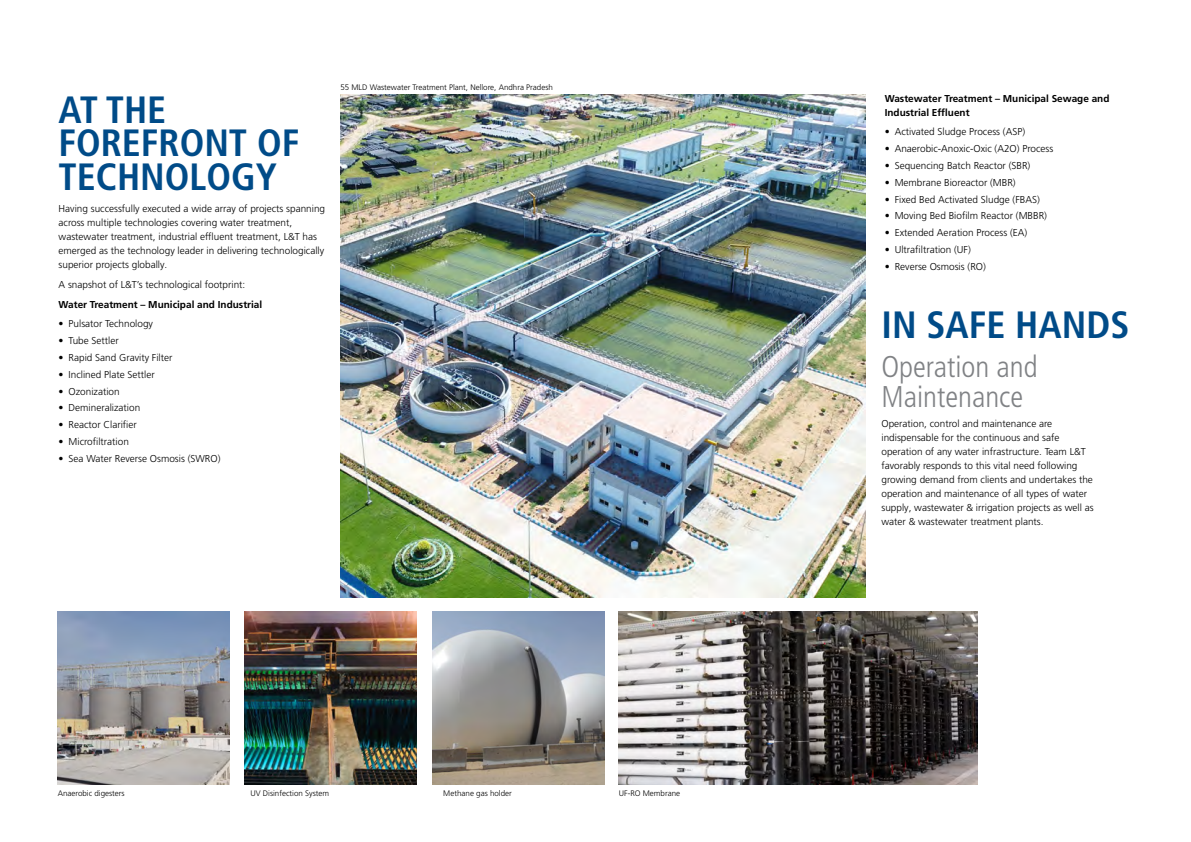
<style>
.page{position:relative;width:1191px;height:842px;background:#fff}
.page>*{position:absolute;margin:0;border:0;box-sizing:border-box;transform-origin:0 0}
.t1{font:700 condensed 38px/33.6px "Frutiger LT Pro";color:#004b88}
.t2{font:300 condensed 30px/30px "Frutiger LT Pro";color:#808285}
.t3{font:300 10px/14px "Frutiger LT Pro";color:#000}
.t4{font:700 10px/14px "Frutiger LT Pro";color:#000}
.t5{font:300 8px "Frutiger LT Pro";color:#000}
</style>
<div class="page">
<img style="left:58px;top:612px;width:172px;height:172px">
<img style="left:245px;top:612px;width:172px;height:172px">
<img style="left:432px;top:612px;width:172px;height:172px">
<img style="left:340px;top:94px;width:525px;height:503px">
<img style="left:619px;top:612px;width:358px;height:172px">
<h1 class="t1" style="left:59px;top:93px;width:242px">AT THE<br>FOREFRONT OF<br>TECHNOLOGY</h1>
<p class="t3" style="left:59px;top:202px;width:268px">Having successfully executed a wide array of projects spanning across multiple technologies covering water treatment, wastewater treatment, industrial effluent treatment, L&amp;T has emerged as the technology leader in delivering technologically superior projects globally.</p>
<p class="t3" style="left:59px;top:277px;width:188px">A snapshot of L&amp;T’s technological footprint:</p>
<p class="t4" style="left:59px;top:297px;width:205px">Water Treatment – Municipal and Industrial</p>
<p class="t3" style="left:59px;top:317px;width:96px">• Pulsator Technology</p>
<p class="t3" style="left:59px;top:334px;width:62px">• Tube Settler</p>
<p class="t3" style="left:59px;top:350px;width:115px">• Rapid Sand Gravity Filter</p>
<p class="t3" style="left:59px;top:367px;width:98px">• Inclined Plate Settler</p>
<p class="t3" style="left:59px;top:384px;width:63px">• Ozonization</p>
<p class="t3" style="left:59px;top:401px;width:83px">• Demineralization</p>
<p class="t3" style="left:59px;top:418px;width:80px">• Reactor Clarifier</p>
<p class="t3" style="left:59px;top:435px;width:72px">• Microfiltration</p>
<p class="t3" style="left:59px;top:451px;width:163px">• Sea Water Reverse Osmosis (SWRO)</p>
<p class="t5" style="left:340px;top:82px;width:214px">55 MLD Wastewater Treatment Plant, Nellore, Andhra Pradesh</p>
<p class="t5" style="left:58px;top:789px;width:68px">Anaerobic digesters</p>
<p class="t5" style="left:250px;top:789px;width:80px">UV Disinfection System</p>
<p class="t5" style="left:443px;top:789px;width:70px">Methane gas holder</p>
<p class="t5" style="left:619px;top:789px;width:63px">UF-RO Membrane</p>
<p class="t4" style="left:884px;top:91px;width:226px">Wastewater Treatment – Municipal Sewage and<br>Industrial Effluent</p>
<p class="t3" style="left:884px;top:125px;width:142px">• Activated Sludge Process (ASP)</p>
<p class="t3" style="left:884px;top:142px;width:170px">• Anaerobic-Anoxic-Oxic (A2O) Process</p>
<p class="t3" style="left:884px;top:159px;width:147px">• Sequencing Batch Reactor (SBR)</p>
<p class="t3" style="left:884px;top:175px;width:132px">• Membrane Bioreactor (MBR)</p>
<p class="t3" style="left:884px;top:192px;width:157px">• Fixed Bed Activated Sludge (FBAS)</p>
<p class="t3" style="left:884px;top:209px;width:164px">• Moving Bed Biofilm Reactor (MBBR)</p>
<p class="t3" style="left:884px;top:226px;width:144px">• Extended Aeration Process (EA)</p>
<p class="t3" style="left:884px;top:243px;width:88px">• Ultrafiltration (UF)</p>
<p class="t3" style="left:884px;top:260px;width:103px">• Reverse Osmosis (RO)</p>
<h1 class="t1" style="left:881px;top:308px;width:249px">IN SAFE HANDS</h1>
<h2 class="t2" style="left:881px;top:352px;width:158px">Operation and<br>Maintenance</h2>
<p class="t3" style="left:881px;top:417px;width:214px">Operation, control and maintenance are indispensable for the continuous and safe operation of any water infrastructure. Team L&amp;T favorably responds to this vital need following growing demand from clients and undertakes the operation and maintenance of all types of water supply, wastewater &amp; irrigation projects as well as water &amp; wastewater treatment plants.</p>
</div>
